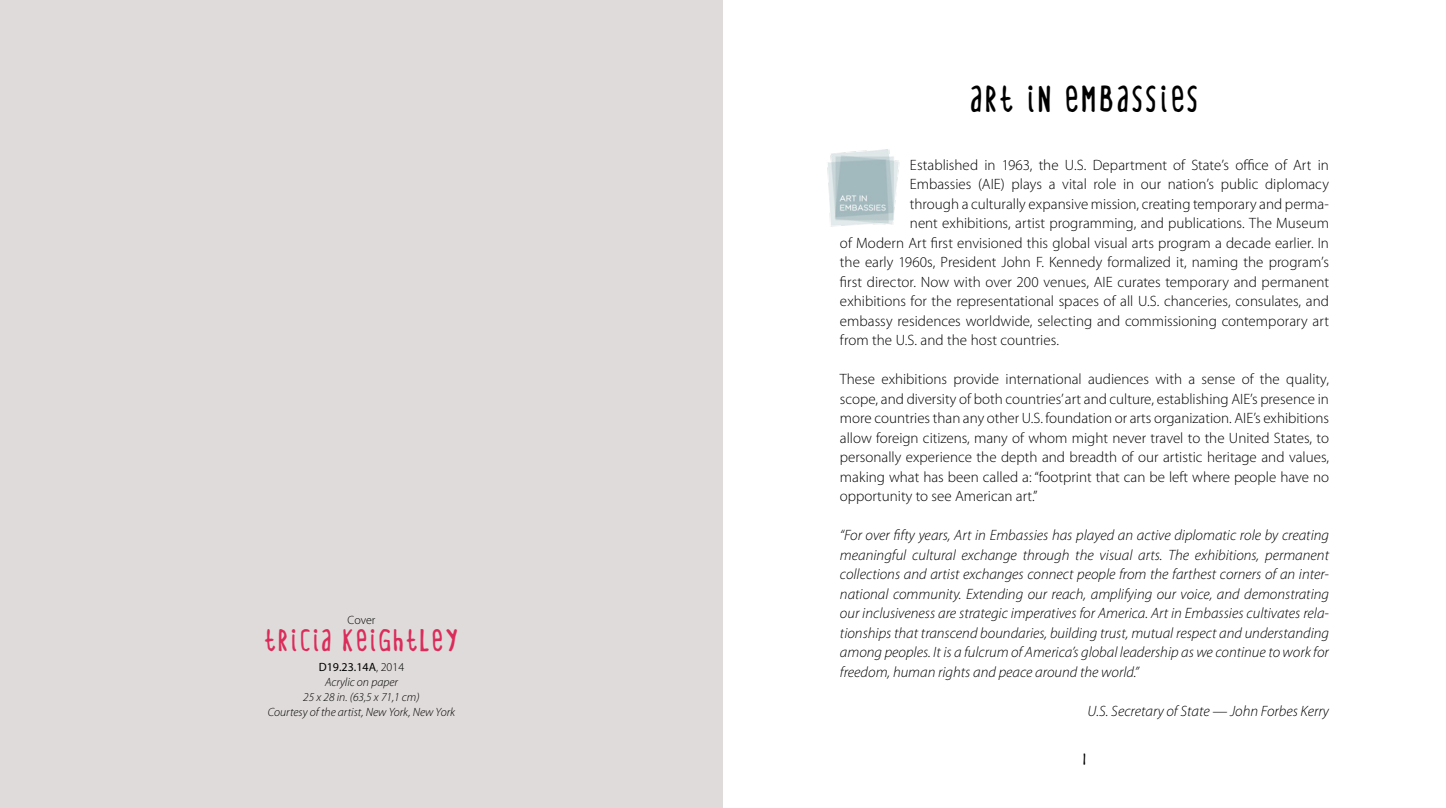
<style>
.page{position:relative;width:1446px;height:808px;background:#fff}
.page>*{position:absolute;margin:0;border:0;box-sizing:border-box;transform-origin:0 0}
.t1{font:27px "Generic Font Oral Expulsive";letter-spacing:.15em;color:#000}
.t2{font:22.5px "Generic Font Oral Expulsive";letter-spacing:.15em;color:#da2c5b}
.t3{font:300 15px/19.5px "Myriad Pro";color:#000;text-align:justify}
.t4{font:italic 300 15px/19.5px "Myriad Pro";color:#000;text-align:justify}
.t5{font:italic 300 12px/15px "Myriad Pro";color:#000;text-align:center}
.t6{font:300 12px "Myriad Pro";letter-spacing:-.005em;color:#000}
.t7{font:12px "Generic Font Oral Expulsive";color:#000}
.s1{font-weight:400;font-style:normal}
.s2{font-style:normal}
</style>
<div class="page">
<div style="left:0;top:0;width:723px;height:808px;background:#dfdbda"></div>
<img style="left:827px;top:149px;width:73px;height:78px">
<p class="t6" style="left:348px;top:613px;width:29px">Cover</p>
<h2 class="t2" style="left:265px;top:628px;width:194px">TRICIA KEIGHTLEY</h2>
<p class="t5" style="left:268px;top:659px;width:189px"><span class="s1">D19.23.14A</span><span class="s2">, 2014<br></span>Acrylic on paper<br>25 x 28 in. (63,5 x 71,1 cm)<br>Courtesy of the artist, New York, New York</p>
<h1 class="t1" style="left:971px;top:85px;width:228px">ART IN EMBASSIES</h1>
<p class="t3" style="left:910px;top:155px;width:420px">Established in 1963, the U.S. Department of State’s office of Art in</p>
<p class="t3" style="left:910px;top:174px;width:421px">Embassies (AIE) plays a vital role in our nation’s public diplomacy</p>
<p class="t3" style="left:910px;top:194px;width:421px">through a culturally expansive mission, creating temporary and perma-</p>
<p class="t3" style="left:910px;top:213px;width:421px">nent exhibitions, artist programming, and publications. The Museum</p>
<p class="t3" style="left:840px;top:233px;width:490px">of Modern Art first envisioned this global visual arts program a decade earlier. In</p>
<p class="t3" style="left:840px;top:252px;width:490px">the early 1960s, President John F. Kennedy formalized it, naming the program’s</p>
<p class="t3" style="left:840px;top:272px;width:490px">first director. Now with over 200 venues, AIE curates temporary and permanent</p>
<p class="t3" style="left:840px;top:291px;width:490px">exhibitions for the representational spaces of all U.S. chanceries, consulates, and</p>
<p class="t3" style="left:840px;top:311px;width:490px">embassy residences worldwide, selecting and commissioning contemporary art</p>
<p class="t3" style="left:840px;top:330px;width:221px">from the U.S. and the host countries.</p>
<p class="t3" style="left:840px;top:369px;width:491px">These exhibitions provide international audiences with a sense of the quality, scope, and diversity of both countries’ art and culture, establishing AIE’s presence in more countries than any other U.S. foundation or arts organization. AIE’s exhibitions allow foreign citizens, many of whom might never travel to the United States, to personally experience the depth and breadth of our artistic heritage and values, making what has been called a: “footprint that can be left where people have no opportunity to see American art.”</p>
<p class="t4" style="left:840px;top:525px;width:491px">“For over fifty years, Art in Embassies has played an active diplomatic role by creating meaningful cultural exchange through the visual arts. The exhibitions, permanent collections and artist exchanges connect people from the farthest corners of an inter&shy;national community. Extending our reach, amplifying our voice, and demonstrating our inclusiveness are strategic imperatives for America. Art in Embassies cultivates rela&shy;tionships that transcend boundaries, building trust, mutual respect and understanding among peoples. It is a fulcrum of America’s global leadership as we continue to work for freedom, human rights and peace around the world.”</p>
<p class="t4" style="left:1087px;top:701px;width:243px">U.S. Secretary of State — John Forbes Kerry</p>
<p class="t7" style="left:1083px;top:753px;width:4px">1</p>
</div>
